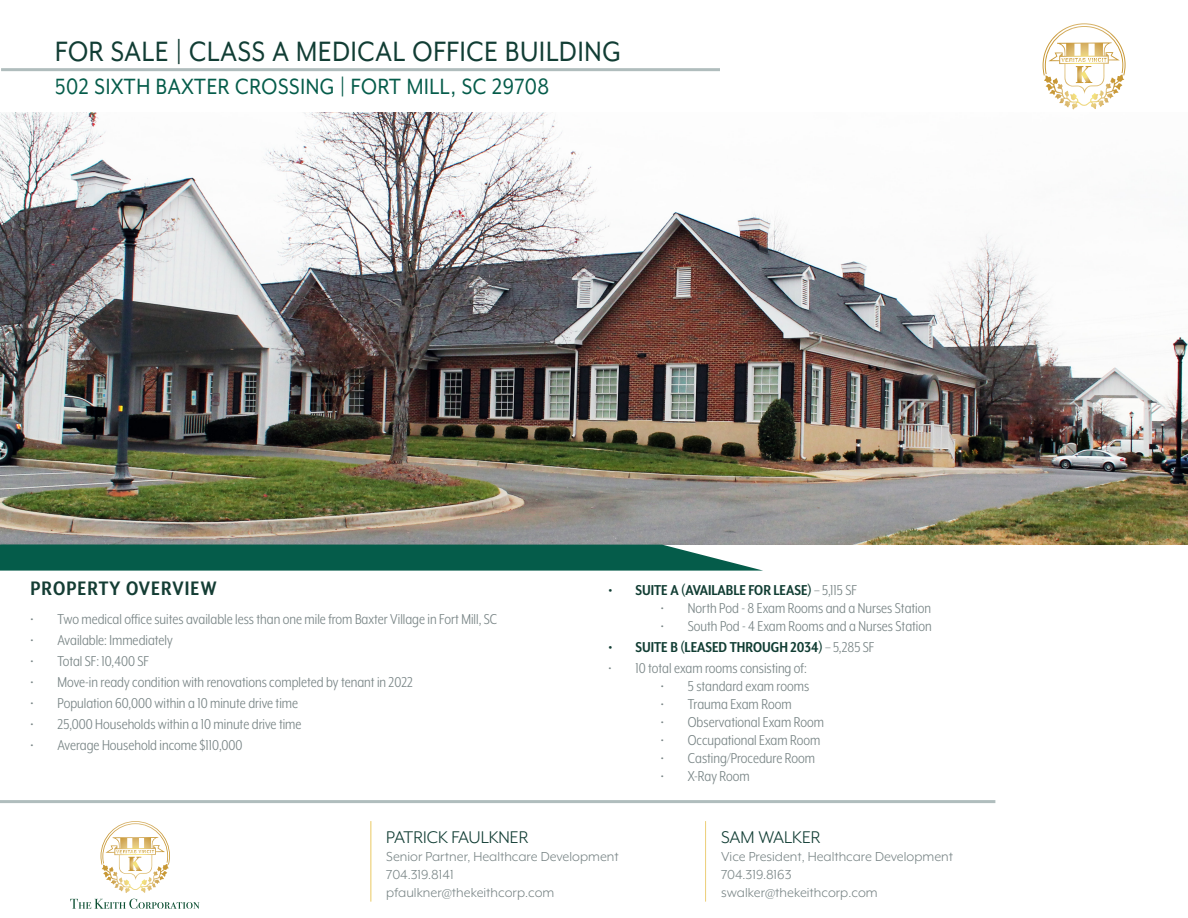
<style>
.page{position:relative;width:1188px;height:918px;background:#fff}
.page>*{position:absolute;margin:0;border:0;box-sizing:border-box;transform-origin:0 0}
.t1{font:32.25px "Mr Eaves XL Mod OT";letter-spacing:.03em;color:#113d34;scale:.88 1}
.t2{font:25.5px "Mr Eaves XL Mod OT";letter-spacing:.03em;color:#055c4a;scale:.88 1}
.t3{font:700 22.5px "Mr Eaves XL Mod Nar OT";letter-spacing:.05em;color:#143d34}
.t4{font:19.5px "Mr Eaves XL Mod OT";color:#113d34}
.t5{font:16.5px "Mr Eaves XL Mod Nar OT";color:#788485}
.t6{font:700 16.5px "Mr Eaves XL Mod Nar OT";color:#113d33}
.t7{font:15px "Mr Eaves XL Mod OT";color:#788485}
.s1{font-weight:400;color:#788485}
</style>
<div class="page">
<img style="left:0;top:113px;width:1188px;height:431px">
<hr style="left:1px;top:68px;width:719px;height:3px;background:#b0bdbd">
<svg style="left:0;top:544px;width:763px;height:27px"></svg>
<hr style="left:0;top:800px;width:995px;height:3px;background:#b0bdbd">
<svg style="left:1043px;top:23px;width:83px;height:82px"></svg>
<svg style="left:70px;top:899px;width:130px;height:10px"></svg>
<svg style="left:101px;top:821px;width:69px;height:68px"></svg>
<p class="t1" style="left:55px;top:36px;width:645px">FOR SALE | CLASS A MEDICAL OFFICE BUILDING</p>
<p class="t2" style="left:55px;top:73px;width:563px">502 SIXTH BAXTER CROSSING | FORT MILL, SC 29708</p>
<p class="t3" style="left:31px;top:577px;width:187px">PROPERTY OVERVIEW</p>
<p class="t6" style="left:608px;top:582px;width:250px">• SUITE A (AVAILABLE FOR LEASE) <span class="s1">– 5,115 SF</span></p>
<p class="t5" style="left:661px;top:600px;width:272px">• North Pod - 8 Exam Rooms and a Nurses Station</p>
<p class="t5" style="left:661px;top:618px;width:272px">• South Pod - 4 Exam Rooms and a Nurses Station</p>
<p class="t6" style="left:608px;top:639px;width:267px">• SUITE B (LEASED THROUGH 2034) <span class="s1">– 5,285 SF</span></p>
<p class="t5" style="left:608px;top:660px;width:200px">• 10 total exam rooms consisting of:</p>
<p class="t5" style="left:661px;top:678px;width:150px">• 5 standard exam rooms</p>
<p class="t5" style="left:661px;top:696px;width:132px">• Trauma Exam Room</p>
<p class="t5" style="left:661px;top:714px;width:165px">• Observational Exam Room</p>
<p class="t5" style="left:661px;top:732px;width:161px">• Occupational Exam Room</p>
<p class="t5" style="left:661px;top:750px;width:156px">• Casting/Procedure Room</p>
<p class="t5" style="left:661px;top:768px;width:90px">• X-Ray Room</p>
<p class="t5" style="left:31px;top:610px;width:468px">• Two medical office suites available less than one mile from Baxter Village in Fort Mill, SC</p>
<p class="t5" style="left:31px;top:631px;width:144px">• Available: Immediately</p>
<p class="t5" style="left:31px;top:652px;width:120px">• Total SF: 10,400 SF</p>
<p class="t5" style="left:31px;top:673px;width:384px">• Move-in ready condition with renovations completed by tenant in 2022</p>
<p class="t5" style="left:31px;top:694px;width:269px">• Population 60,000 within a 10 minute drive time</p>
<p class="t5" style="left:31px;top:715px;width:273px">• 25,000 Households within a 10 minute drive time</p>
<p class="t5" style="left:31px;top:736px;width:213px">• Average Household income $110,000</p>
<p class="t4" style="left:386px;top:827px;width:144px">PATRICK FAULKNER</p>
<p class="t7" style="left:386px;top:849px;width:234px">Senior Partner, Healthcare Development</p>
<p class="t7" style="left:386px;top:867px;width:69px">704.319.8141</p>
<p class="t7" style="left:386px;top:885px;width:170px">pfaulkner@thekeithcorp.com</p>
<p class="t4" style="left:721px;top:827px;width:101px">SAM WALKER</p>
<p class="t7" style="left:721px;top:849px;width:234px">Vice President, Healthcare Development</p>
<p class="t7" style="left:721px;top:867px;width:72px">704.319.8163</p>
<p class="t7" style="left:721px;top:885px;width:158px">swalker@thekeithcorp.com</p>
</div>
